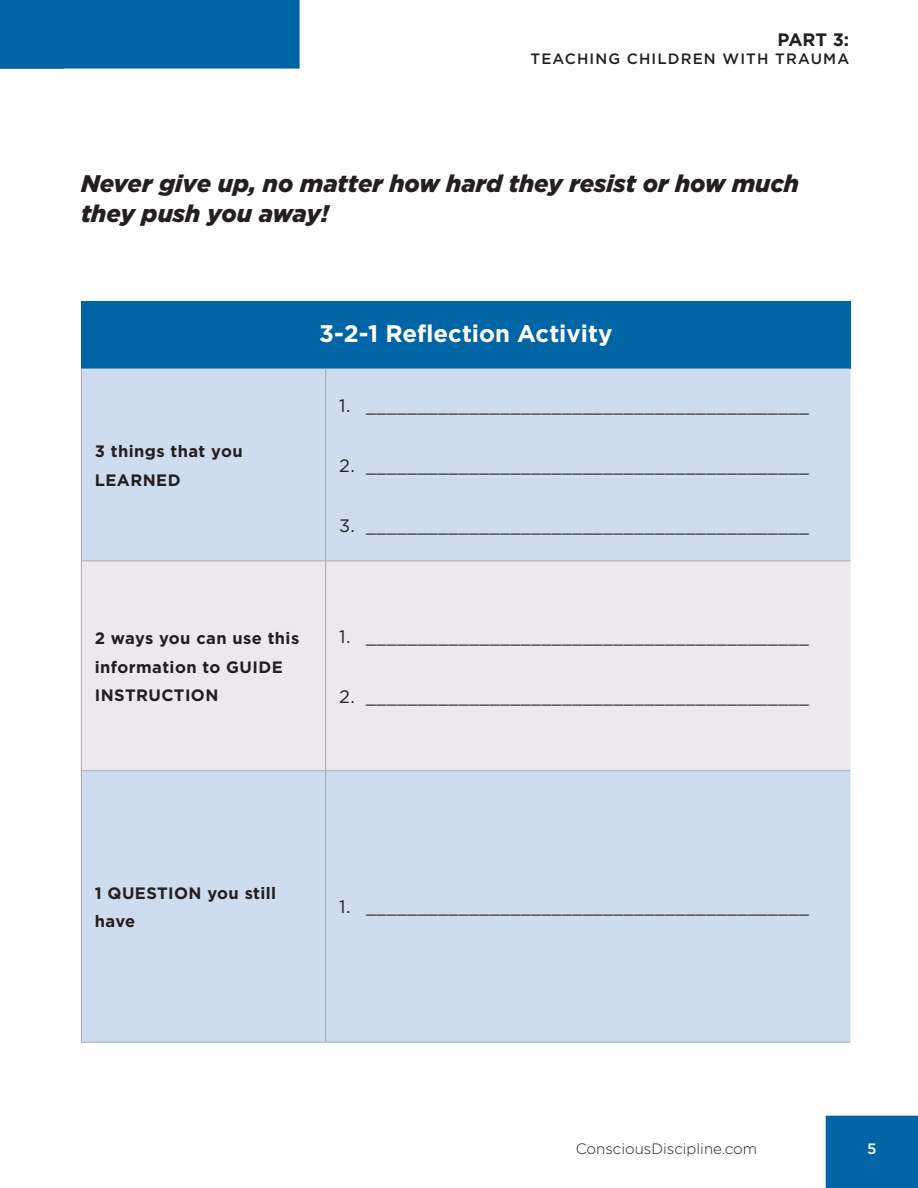
<style>
.page{position:relative;width:918px;height:1188px;background:#fff}
.page>*{position:absolute;margin:0;border:0;box-sizing:border-box;transform-origin:0 0}
.t1{font:italic 900 24px/30px "Gotham";color:#231f20}
.t2{font:700 24px "Gotham";color:#fff}
.t3{font:700 18px "Gotham";color:#231f20}
.t4{font:16.5px "Gotham";color:#231f20}
.t5{font:700 16.5px/28.5px "Gotham";letter-spacing:.025em;color:#231f20}
.t6{font:500 15px "Gotham";letter-spacing:.075em;color:#231f20}
.t7{font:300 15px "Gotham";color:#231f20}
.t8{font:500 15px "Gotham";color:#fff}
.s1{font-size:18px}
</style>
<div class="page">
<div style="left:0;top:0;width:300px;height:69px;background:#0065a4"></div>
<div style="left:826px;top:1116px;width:92px;height:72px;background:#0065a4"></div>
<div style="left:81px;top:301px;width:769px;height:68px;background:#0065a4"></div>
<div style="left:82px;top:369px;width:768px;height:673px;background:#cfdced"></div>
<div style="left:82px;top:561px;width:768px;height:209px;background:#ece8ee"></div>
<hr style="left:81px;top:369px;width:1px;height:191px;background:#a8a9ad">
<hr style="left:325px;top:369px;width:1px;height:191px;background:#a8a9ad">
<hr style="left:81px;top:560px;width:245px;height:1px;background:#a8a9ad">
<hr style="left:81px;top:561px;width:1px;height:209px;background:#a8a9ad">
<hr style="left:326px;top:560px;width:525px;height:1px;background:#a8a9ad">
<hr style="left:325px;top:561px;width:1px;height:209px;background:#a8a9ad">
<hr style="left:81px;top:770px;width:245px;height:1px;background:#a8a9ad">
<hr style="left:81px;top:771px;width:1px;height:271px;background:#a8a9ad">
<hr style="left:326px;top:770px;width:525px;height:1px;background:#a8a9ad">
<hr style="left:325px;top:771px;width:1px;height:271px;background:#a8a9ad">
<hr style="left:81px;top:1042px;width:245px;height:1px;background:#a8a9ad">
<hr style="left:326px;top:1042px;width:525px;height:1px;background:#a8a9ad">
<p class="t3" style="left:778px;top:28px;width:73px">PART 3:</p>
<p class="t6" style="left:531px;top:49px;width:320px">TEACHING CHILDREN WITH TRAUMA</p>
<h1 class="t1" style="left:81px;top:168px;width:720px">Never give up, no matter how hard they resist or how much they push you away!</h1>
<h1 class="t2" style="left:319px;top:317px;width:295px">3-2-1 Reflection Activity</h1>
<p class="t5" style="left:95px;top:437px;width:149px">3 things that you<br>LEARNED</p>
<p class="t4" style="left:339px;top:395px;width:472px"><span class="s1">1.</span> ___________________________________________</p>
<p class="t4" style="left:339px;top:455px;width:472px"><span class="s1">2.</span> ___________________________________________</p>
<p class="t4" style="left:339px;top:515px;width:472px"><span class="s1">3.</span> ___________________________________________</p>
<p class="t5" style="left:95px;top:624px;width:206px">2 ways you can use this information to GUIDE<br>INSTRUCTION</p>
<p class="t4" style="left:339px;top:626px;width:472px"><span class="s1">1.</span> ___________________________________________</p>
<p class="t4" style="left:339px;top:686px;width:472px"><span class="s1">2.</span> ___________________________________________</p>
<p class="t5" style="left:95px;top:879px;width:183px">1 QUESTION you still have</p>
<p class="t4" style="left:339px;top:897px;width:472px"><span class="s1">1.</span> ___________________________________________</p>
<p class="t7" style="left:576px;top:1139px;width:183px">ConsciousDiscipline.com</p>
<p class="t8" style="left:867px;top:1138px;width:11px">5</p>
</div>
